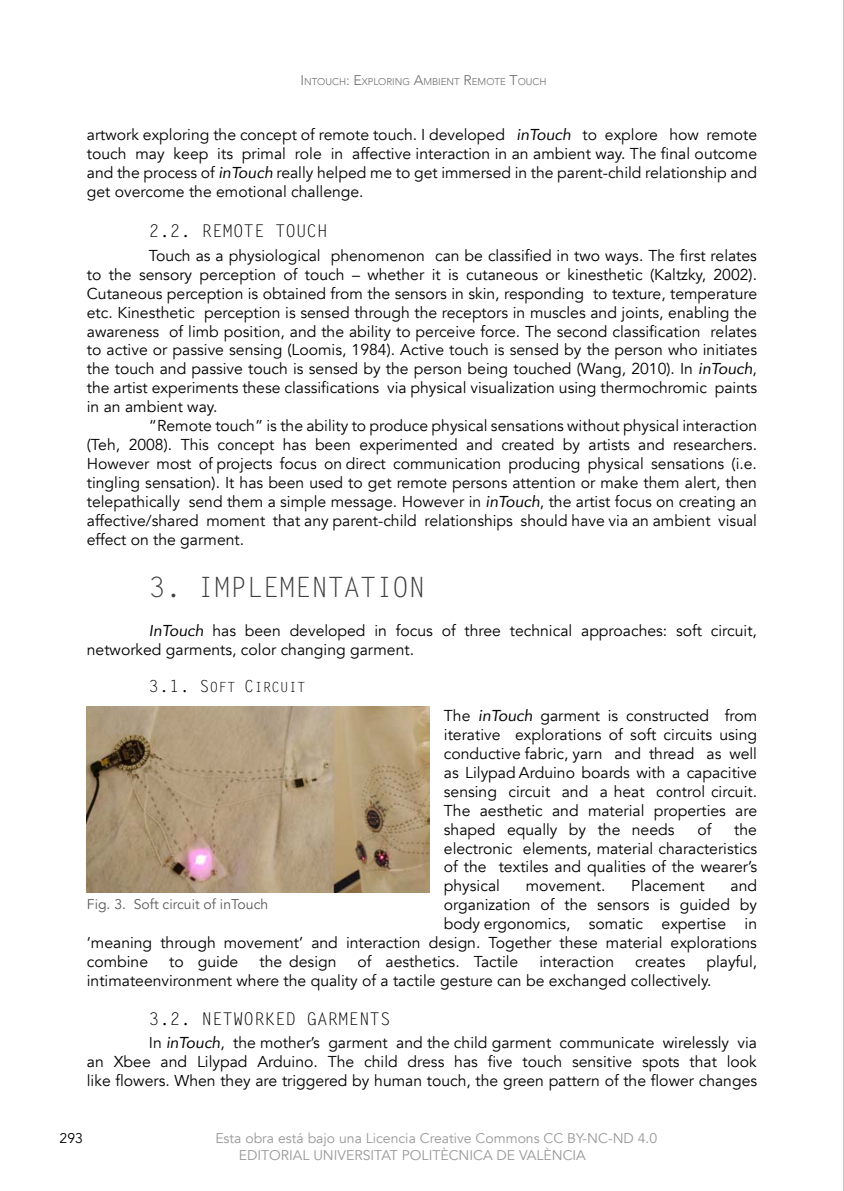
<style>
.page{position:relative;width:844px;height:1191px;background:#fff}
.page>*{position:absolute;margin:0;border:0;box-sizing:border-box;transform-origin:0 0}
.t1{font:28px "Letter Gothic Std";letter-spacing:-.02em;color:#404042}
.t2{font:17.5px "Letter Gothic Std";color:#000}
.t3{font:15.75px/18.9px "Avenir";color:#000;text-align:justify}
.t4{font:14px/16.8px "Avenir";color:#989898}
.t5{font:14px "Avenir";color:#595959}
.t6{font:14px "Letter Gothic Std";letter-spacing:.01em;color:#000}
.t7{font:14px "Avenir";color:#000}
.t8{font:300 9.8px "Avenir";color:#6c6c6c}
.s1{font-size:14px}
.s2{font-style:italic}
.s3{font-size:16.62px}
</style>
<div class="page">
<hr style="left:843px;top:0;width:1px;height:1191px;background:#595959">
<img style="left:87px;top:706px;width:342px;height:186px">
<p class="t8" style="left:300px;top:76px;width:247px"><span class="s1">I</span>NTOUCH<span class="s1">: E</span>XPLORI NG <span class="s1">A</span>MBIENT <span class="s1">R</span>EMOTE <span class="s1">T</span>OUCH</p>
<p class="t3" style="left:87px;top:125px;width:671px">artwork exploring the concept of remote touch. I developed <span class="s2">inTouch</span> to explore how remote touch may keep its primal role in affective interaction in an ambient way. The final outcome and the process of <span class="s2">inTouch</span> really helped me to get immersed in the parent-child relationship and get overcome the emotional challenge.</p>
<p class="t2" style="left:149px;top:221px;width:180px">2.2. REMOTE TOUCH</p>
<p class="t3" style="left:87px;top:246px;width:671px;text-indent:62px">Touch as a physiological phenomenon can be classified in two ways. The first relates to the sensory perception of touch – whether it is cutaneous or kinesthetic (Kaltzky, 2002).<br>Cutaneous perception is obtained from the sensors in skin, responding to texture, temperature etc. Kinesthetic perception is sensed through the receptors in muscles and joints, enabling the awareness of limb position, and the ability to perceive force. The second classification relates to active or passive sensing (Loomis, 1984). Active touch is sensed by the person who initiates the touch and passive touch is sensed by the person being touched (Wang, 2010). In <span class="s2">inTouch</span>, the artist experiments these classifications via physical visualization using thermochromic paints in an ambient way.</p>
<p class="t3" style="left:87px;top:416px;width:671px;text-indent:62px">“Remote touch” is the ability to produce physical sensations without physical interaction (Teh, 2008). This concept has been experimented and created by artists and researchers.<br>However most of projects focus on direct communication producing physical sensations (i.e. tingling sensation). It has been used to get remote persons attention or make them alert, then telepathically send them a simple message. However in <span class="s2">inTouch</span>, the artist focus on creating an affective/shared moment that any parent-child relationships should have via an ambient visual effect on the garment.</p>
<h1 class="t1" style="left:149px;top:571px;width:278px">3. IMPLEMENTATION</h1>
<p class="t3" style="left:87px;top:621px;width:671px;text-indent:62px"><span class="s2">InTouch</span> has been developed in focus of three technical approaches: soft circuit, networked garments, color changing garment.</p>
<p class="t6" style="left:149px;top:679px;width:158px"><span class="s3">3.1. S</span>OFT <span class="s3">C</span>IRCUIT</p>
<p class="t3" style="left:444px;top:706px;width:314px">The <span class="s2">inTouch</span> garment is constructed from iterative explorations of soft circuits using conductive fabric, yarn and thread as well as Lilypad Arduino boards with a capacitive sensing circuit and a heat control circuit.<br>The aesthetic and material properties are shaped equally by the needs</p>
<p class="t3" style="left:697px;top:820px;width:16px">of</p>
<p class="t3" style="left:444px;top:820px;width:314px;text-indent:290px">the electronic elements, material characteristics of the textiles and qualities of the wearer’s physical</p>
<p class="t3" style="left:525px;top:876px;width:81px">movement.</p>
<p class="t3" style="left:631px;top:876px;width:75px">Placement</p>
<p class="t3" style="left:730px;top:876px;width:28px">and</p>
<p class="t3" style="left:444px;top:895px;width:314px">organization of the sensors is guided by</p>
<p class="t3" style="left:443px;top:914px;width:314px">body ergonomics, somatic expertise in</p>
<p class="t3" style="left:87px;top:933px;width:671px">‘meaning through movement’ and interaction design. Together these material explorations</p>
<p class="t3" style="left:87px;top:952px;width:63px">combine</p>
<p class="t3" style="left:169px;top:952px;width:71px">to guide</p>
<p class="t3" style="left:259px;top:952px;width:79px">the design</p>
<p class="t3" style="left:357px;top:952px;width:162px">of aesthetics. Tactile</p>
<p class="t3" style="left:539px;top:952px;width:76px">interaction</p>
<p class="t3" style="left:635px;top:952px;width:52px">creates</p>
<p class="t5" style="left:87px;top:895px;width:183px">Fig. 3. Soft circuit of inTouch</p>
<p class="t3" style="left:87px;top:952px;width:671px;text-indent:619px">playful, intimateenvironment where the quality of a tactile gesture can be exchanged collectively.</p>
<p class="t2" style="left:149px;top:1008px;width:243px">3.2. NETWORKED GARMENTS</p>
<p class="t3" style="left:87px;top:1033px;width:671px;text-indent:62px">In <span class="s2">inTouch</span>, the mother’s garment and the child garment communicate wirelessly via an Xbee and Lilypad Arduino. The child dress has five touch sensitive spots that look like flowers. When they are triggered by human touch, the green pattern of the flower changes</p>
<p class="t7" style="left:60px;top:1129px;width:25px">293</p>
<p class="t4" style="left:239px;top:1130px;width:420px;text-indent:-23px">Esta obra está bajo una Licencia Creative Commons CC BY-NC-ND 4.0<br>EDITORIAL UNIVERSITAT POLITÈCNICA DE VALÈNCIA</p>
</div>
